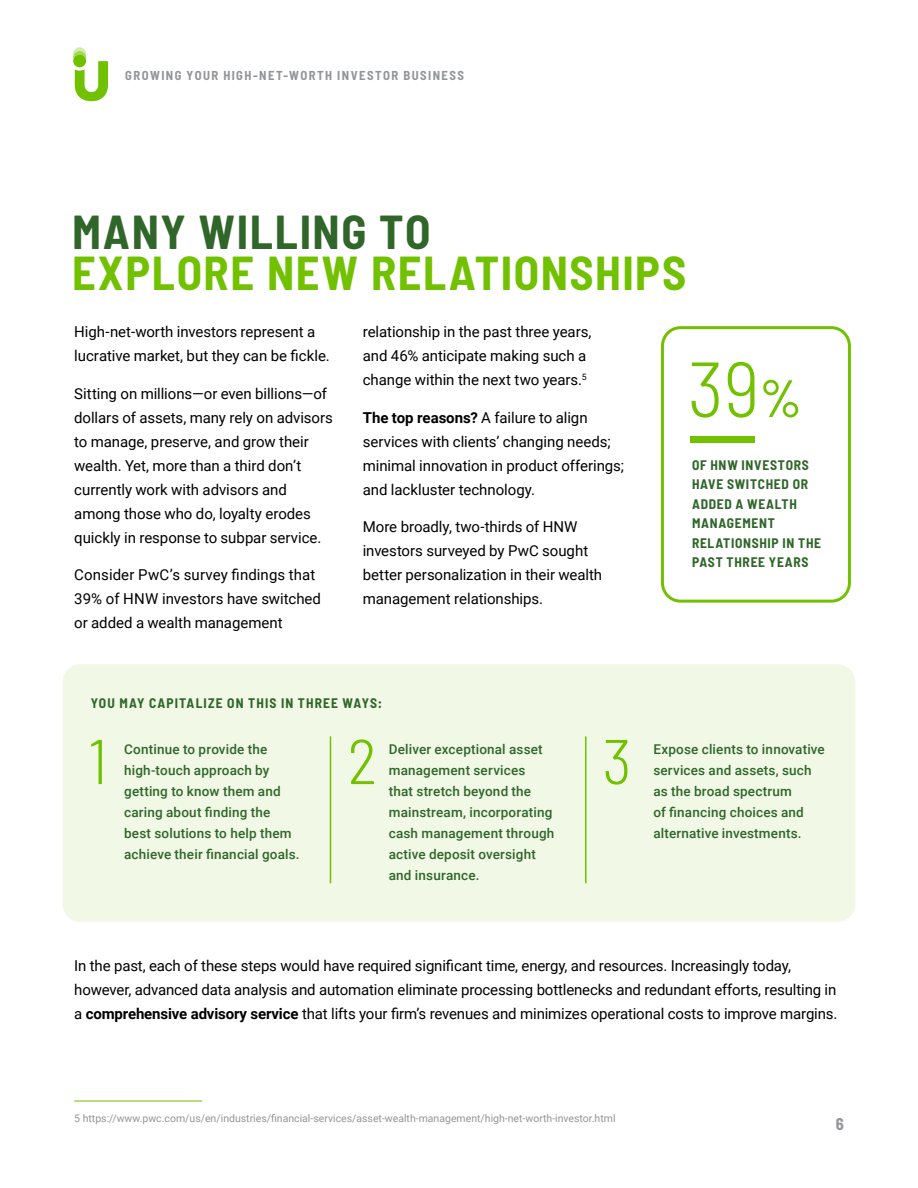
<style>
.page{position:relative;width:918px;height:1188px;background:#fff}
.page>*{position:absolute;margin:0;border:0;box-sizing:border-box;transform-origin:0 0}
.t1{font:300 semi-condensed 77.85px "Barlow";color:#72c100}
.t2{font:300 semi-condensed 63.15px "Barlow";color:#72c100}
.t3{font:300 semi-condensed 63.15px "Barlow";color:#70c100}
.t4{font:700 semi-condensed 46.5px "Barlow";letter-spacing:.035em;color:#72c100}
.t5{font:700 semi-condensed 46.5px "Barlow";letter-spacing:.035em;color:#30662a}
.t6{font:700 semi-condensed 16.5px "Barlow";color:#939598}
.t7{font:15px/24px "Roboto";letter-spacing:-.005em;color:#000}
.t8{font:500 13.5px/21px "Roboto";letter-spacing:.015em;color:#30662a}
.t9{font:700 semi-condensed 13.5px/19.5px "Barlow";letter-spacing:.055em;color:#30662a}
.t10{font:700 semi-condensed 13.5px "Barlow";letter-spacing:.08em;color:#30662a}
.t11{font:700 semi-condensed 12.6px "Barlow";letter-spacing:.115em;color:#939598}
.t12{font:10.5px "Roboto";color:#939598}
.s1{font-weight:700}
.s2{font-weight:500;font-size:52.5px}
</style>
<div class="page">
<div style="left:63px;top:664px;width:792px;height:258px;background:#f1f9e6;border-radius:18px"></div>
<svg style="left:73px;top:47px;width:35px;height:54px"></svg>
<div style="left:661px;top:326px;width:190px;height:277px;border:3px solid #72c100;border-radius:18px"></div>
<div style="left:690px;top:436px;width:65px;height:7px;background:#72c100"></div>
<hr style="left:330px;top:736px;width:1px;height:147px;background:#72c100">
<hr style="left:585px;top:736px;width:2px;height:147px;background:#72c100">
<hr style="left:74px;top:1101px;width:128px;height:1px;background:#72c100">
<p class="t11" style="left:125px;top:68px;width:340px">GROWING YOUR HIGH-NET-WORTH INVESTOR BUSINESS</p>
<h3 class="t5" style="left:72px;top:203px;width:360px">MANY WILLING TO</h3>
<h3 class="t4" style="left:72px;top:244px;width:616px">EXPLORE NEW RELATIONSHIPS</h3>
<p class="t7" style="left:74px;top:320px;width:257px">High-net-worth investors represent a lucrative market, but they can be fickle.</p>
<p class="t7" style="left:74px;top:381px;width:260px">Sitting on millions—or even billions—of dollars of assets, many rely on advisors to manage, preserve, and grow their wealth. Yet, more than a third don’t currently work with advisors and among those who do, loyalty erodes quickly in response to subpar service.</p>
<p class="t7" style="left:74px;top:563px;width:248px">Consider PwC’s survey findings that<br>39% of HNW investors have switched or added a wealth management</p>
<p class="t7" style="left:363px;top:320px;width:230px">relationship in the past three years, and 46% anticipate making such a change within the next two years.<sup>5</sup></p>
<p class="t7" style="left:363px;top:405px;width:263px"><span class="s1">The top reasons?</span> A failure to align services with clients’ changing needs; minimal innovation in product offerings; and lackluster technology.</p>
<p class="t7" style="left:363px;top:515px;width:241px">More broadly, two-thirds of HNW investors surveyed by PwC sought better personalization in their wealth management relationships.</p>
<p class="t10" style="left:91px;top:695px;width:293px">YOU MAY CAPITALIZE ON THIS IN THREE WAYS:</p>
<h1 class="t1" style="left:688px;top:341px;width:116px">39<span class="s2">%</span></h1>
<p class="t9" style="left:692px;top:455px;width:131px">OF HNW INVESTORS<br>HAVE SWITCHED OR<br>ADDED A WEALTH<br>MANAGEMENT<br>RELATIONSHIP IN THE<br>PAST THREE YEARS</p>
<h2 class="t3" style="left:89px;top:722px;width:20px">1</h2>
<h2 class="t2" style="left:348px;top:722px;width:31px">2</h2>
<h2 class="t2" style="left:603px;top:722px;width:30px">3</h2>
<p class="t8" style="left:124px;top:738px;width:177px">Continue to provide the high-touch approach by getting to know them and caring about finding the best solutions to help them achieve their financial goals.</p>
<p class="t8" style="left:389px;top:738px;width:167px">Deliver exceptional asset management services<br>that stretch beyond the mainstream, incorporating cash management through active deposit oversight and insurance.</p>
<p class="t8" style="left:653px;top:738px;width:173px">Expose clients to innovative services and assets, such as the broad spectrum<br>of financing choices and alternative investments.</p>
<p class="t7" style="left:74px;top:953px;width:765px">In the past, each of these steps would have required significant time, energy, and resources. Increasingly today, however, advanced data analysis and automation eliminate processing bottlenecks and redundant efforts, resulting in a <span class="s1">comprehensive advisory service</span> that lifts your firm’s revenues and minimizes operational costs to improve margins.</p>
<p class="t12" style="left:74px;top:1111px;width:543px">5 https://www.pwc.com/us/en/industries/financial-services/asset-wealth-management/high-net-worth-investor.html</p>
<p class="t6" style="left:836px;top:1114px;width:10px">6</p>
</div>
